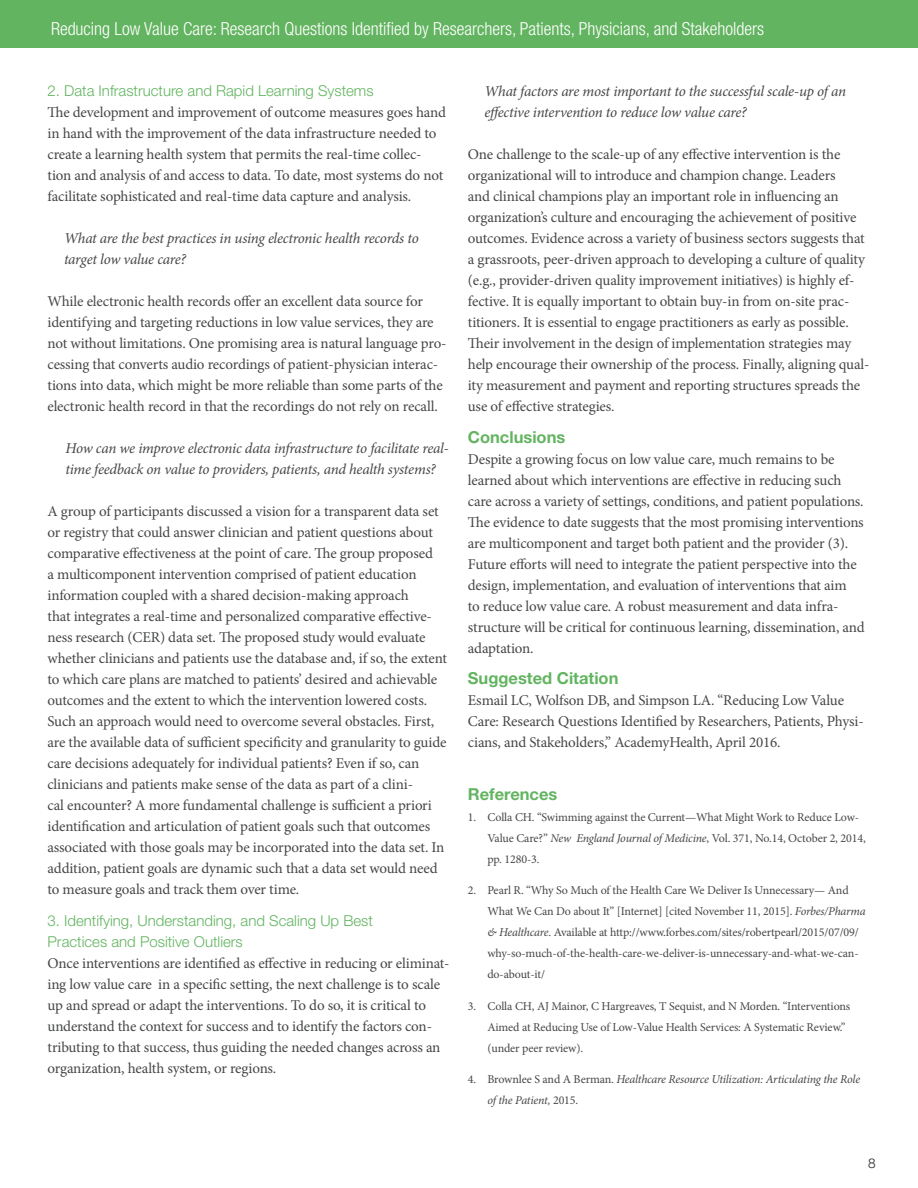
<style>
.page{position:relative;width:918px;height:1188px;background:#fff}
.page>*{position:absolute;margin:0;border:0;box-sizing:border-box;transform-origin:0 0}
.t1{font:300 condensed 18px "Helvetica Neue LT Std";color:#fff}
.RI_SUB{font:700 16.5px "Helvetica Neue LT Std";color:#63b461}
.RI_body{font:15px/21px "Minion Pro";letter-spacing:-.01em;color:#454647}
.RI_body-2{font:italic 15px/21px "Minion Pro";letter-spacing:-.02em;color:#454647}
.lower_sub{font:300 15px/21px "Helvetica Neue LT Std";color:#63b461}
.t2{font:300 13.5px "Helvetica Neue LT Std";color:#231f20}
.RI_body-3{font:12px/21px "Minion Pro";letter-spacing:-.01em;color:#454647}
.RI_body-4{font:italic 12px/21px "Minion Pro";letter-spacing:-.02em;color:#454647}
.s1{font-style:italic}
.s2{font-style:normal}
</style>
<div class="page">
<div style="left:0;top:0;width:918px;height:48px;background:#63b461"></div>
<p class="t1" style="left:51px;top:18px;width:715px">Reducing Low Value Care: Research Questions Identified by Researchers, Patients, Physicians, and Stakeholders</p>
<p class="lower_sub" style="left:48px;top:80px;width:328px">2. Data Infrastructure and Rapid Learning Systems</p>
<p class="RI_body" style="left:48px;top:102px;width:400px">The development and improvement of outcome measures goes hand in hand with the improvement of the data infrastructure needed to create a learning health system that permits the real-time collec&shy;tion and analysis of and access to data. To date, most systems do not facilitate sophisticated and real-time data capture and analysis.</p>
<p class="RI_body-2" style="left:64px;top:228px;width:356px">What are the best practices in using electronic health records to target low value care?</p>
<p class="RI_body" style="left:48px;top:291px;width:401px">While electronic health records offer an excellent data source for identifying and targeting reductions in low value services, they are not without limitations. One promising area is natural language pro&shy;cessing that converts audio recordings of patient-physician interac&shy;tions into data, which might be more reliable than some parts of the electronic health record in that the recordings do not rely on recall.</p>
<p class="RI_body-2" style="left:66px;top:438px;width:385px">How can we improve electronic data infrastructure to facilitate real&shy;time feedback on value to providers, patients, and health systems?</p>
<p class="RI_body" style="left:48px;top:501px;width:401px">A group of participants discussed a vision for a transparent data set or registry that could answer clinician and patient questions about comparative effectiveness at the point of care. The group proposed<br>a multicomponent intervention comprised of patient education information coupled with a shared decision-making approach<br>that integrates a real-time and personalized comparative effective&shy;ness research (CER) data set. The proposed study would evaluate whether clinicians and patients use the database and, if so, the extent to which care plans are matched to patients’ desired and achievable outcomes and the extent to which the intervention lowered costs.<br>Such an approach would need to overcome several obstacles. First, are the available data of sufficient specificity and granularity to guide care decisions adequately for individual patients? Even if so, can clinicians and patients make sense of the data as part of a clini-<br>cal encounter? A more fundamental challenge is sufficient a priori identification and articulation of patient goals such that outcomes associated with those goals may be incorporated into the data set. In addition, patient goals are dynamic such that a data set would need to measure goals and track them over time.</p>
<p class="lower_sub" style="left:48px;top:909px;width:327px">3. Identifying, Understanding, and Scaling Up Best<br>Practices and Positive Outliers</p>
<p class="RI_body" style="left:48px;top:952px;width:404px">Once interventions are identified as effective in reducing or eliminat&shy;ing low value care in a specific setting, the next challenge is to scale up and spread or adapt the interventions. To do so, it is critical to understand the context for success and to identify the factors con&shy;tributing to that success, thus guiding the needed changes across an organization, health system, or regions.</p>
<p class="RI_body-2" style="left:484px;top:81px;width:363px">What factors are most important to the successful scale-up of an effective intervention to reduce low value care?</p>
<p class="RI_body" style="left:468px;top:144px;width:403px">One challenge to the scale-up of any effective intervention is the organizational will to introduce and champion change. Leaders<br>and clinical champions play an important role in influencing an organization’s culture and encouraging the achievement of positive outcomes. Evidence across a variety of business sectors suggests that a grassroots, peer-driven approach to developing a culture of quality (e.g., provider-driven quality improvement initiatives) is highly ef&shy;fective. It is equally important to obtain buy-in from on-site prac&shy;titioners. It is essential to engage practitioners as early as possible.<br>Their involvement in the design of implementation strategies may help encourage their ownership of the process. Finally, aligning qual&shy;ity measurement and payment and reporting structures spreads the use of effective strategies.</p>
<p class="RI_SUB" style="left:468px;top:426px;width:99px">Conclusions</p>
<p class="RI_body" style="left:468px;top:448px;width:398px">Despite a growing focus on low value care, much remains to be learned about which interventions are effective in reducing such care across a variety of settings, conditions, and patient populations.<br>The evidence to date suggests that the most promising interventions are multicomponent and target both patient and the provider (3).<br>Future efforts will need to integrate the patient perspective into the design, implementation, and evaluation of interventions that aim<br>to reduce low value care. A robust measurement and data infra&shy;structure will be critical for continuous learning, dissemination, and adaptation.</p>
<p class="RI_SUB" style="left:468px;top:668px;width:152px">Suggested Citation</p>
<p class="RI_body" style="left:468px;top:690px;width:397px">Esmail LC, Wolfson DB, and Simpson LA. “Reducing Low Value<br>Care: Research Questions Identified by Researchers, Patients, Physi&shy;cians, and Stakeholders,” AcademyHealth, April 2016.</p>
<p class="RI_SUB" style="left:468px;top:783px;width:91px">References</p>
<p class="RI_body-3" style="left:487px;top:806px;width:380px;text-indent:-20px">1. Colla CH. “Swimming against the Current—What Might Work to Reduce Low-<br>Value Care?” <span class="s1">New England Journal of Medicine</span>, Vol. 371, No.14, October 2, 2014, pp. 1280-3.</p>
<p class="RI_body-3" style="left:487px;top:880px;width:380px;text-indent:-19px">2. Pearl R. “Why So Much of the Health Care We Deliver Is Unnecessary— And What We Can Do about It” [Internet] [cited November 11, 2015]. <span class="s1">Forbes/Pharma &amp; Healthcare</span>. Available at http://www.forbes.com/sites/robertpearl/2015/07/09/ why-so-much-of-the-health-care-we-deliver-is-unnecessary-and-what-we-can&shy;do-about-it/</p>
<p class="RI_body-3" style="left:487px;top:995px;width:364px;text-indent:-20px">3. Colla CH, AJ Mainor, C Hargreaves, T Sequist, and N Morden. “Interventions<br>Aimed at Reducing Use of Low-Value Health Services: A Systematic Review.” (under peer review).</p>
<p class="RI_body-4" style="left:487px;top:1069px;width:374px;text-indent:-20px"><span class="s2">4. Brownlee S and A Berman.</span> Healthcare Resource Utilization: Articulating the Role of the Patient, <span class="s2">2015.</span></p>
<p class="t2" style="left:868px;top:1155px;width:9px">8</p>
</div>
